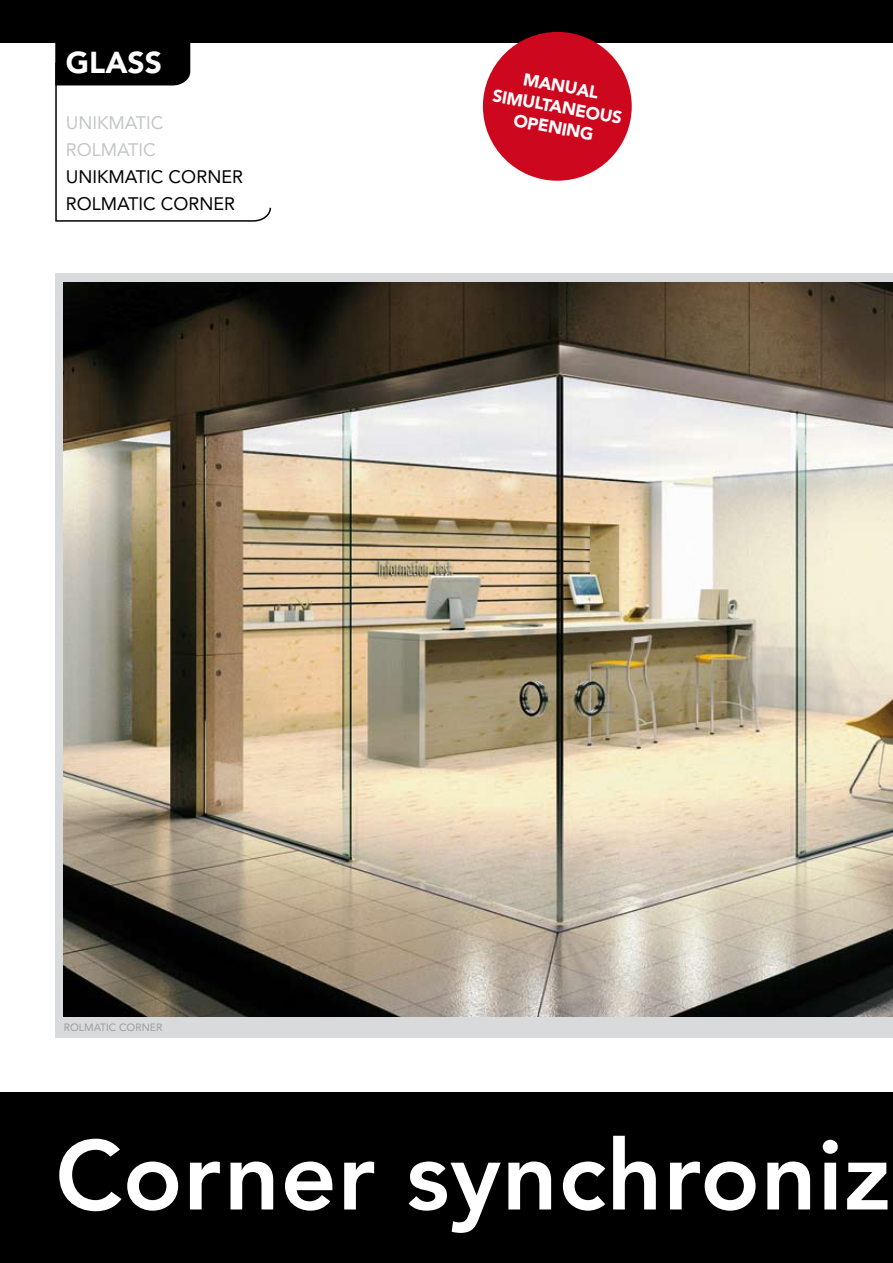
<style>
.page{position:relative;width:893px;height:1263px;background:#fff}
.page>*{position:absolute;margin:0;border:0;box-sizing:border-box;transform-origin:0 0}
.t1{font:800 97.5px "Avenir LT Std";letter-spacing:.01em;color:#fff}
.t2{font:900 30px "Avenir LT Std";color:#fff}
.t3{font:18px/27px "Avenir LT Std";color:#000}
.t4{font:18px/27px "Avenir LT Std";color:#c5c6c8}
.t5{font:900 17.25px/21px "Avenir LT Std";color:#fff;text-align:center}
.t6{font:10.5px "Avenir LT Std";color:#9c9d9f}
</style>
<div class="page">
<div style="left:0;top:0;width:893px;height:43px;background:#000"></div>
<div style="left:0;top:1093px;width:893px;height:170px;background:#000"></div>
<svg style="left:55px;top:43px;width:217px;height:179px"></svg>
<div style="left:55px;top:274px;width:838px;height:764px;background:#d9dadb"></div>
<img style="left:64px;top:282px;width:829px;height:735px">
<div style="left:483px;top:32px;width:149px;height:149px;background:#cd071e;border-radius:50%"></div>
<h2 class="t2" style="left:66px;top:44px;width:98px">GLASS</h2>
<p class="t4" style="left:66px;top:109px;width:99px">UNIKMATIC<br>ROLMATIC</p>
<p class="t3" style="left:66px;top:163px;width:179px">UNIKMATIC CORNER<br>ROLMATIC CORNER</p>
<p class="t5" style="left:498px;top:64px;width:133px;rotate:10deg">MANUAL<br>SIMULTANEOUS<br>OPENING</p>
<p class="t6" style="left:64px;top:1021px;width:100px">ROLMATIC CORNER</p>
<h1 class="t1" style="left:55px;top:1118px;width:837px">Corner synchroniz</h1>
</div>
